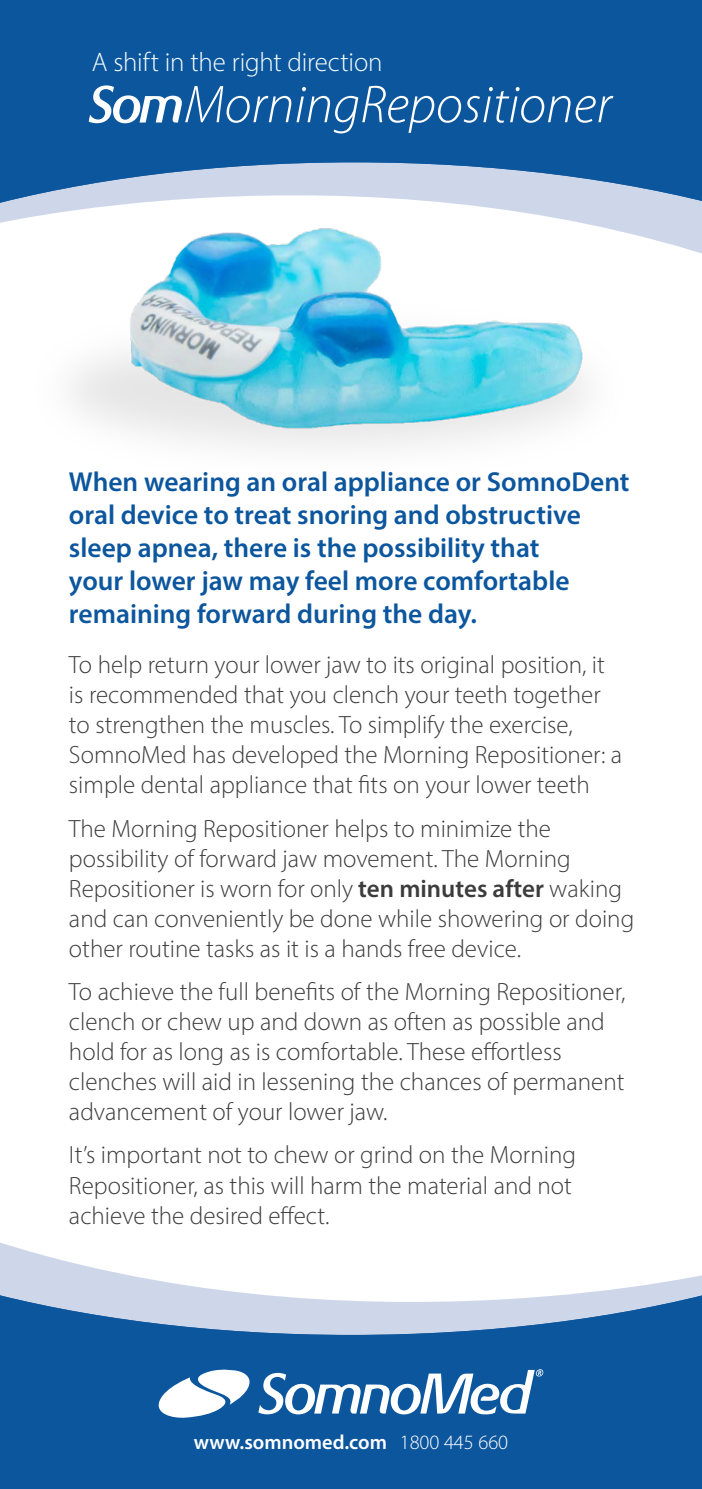
<style>
.page{position:relative;width:702px;height:1489px;background:#fff}
.page>*{position:absolute;margin:0;border:0;box-sizing:border-box;transform-origin:0 0}
.t1{font:600 27.5px/33px "Myriad Pro";color:#0c569e}
.t2{font:300 26.75px "Myriad Pro";letter-spacing:-.005em;color:#f8ffff}
.t3{font:300 25px/30px "Myriad Pro";color:#3d3c3d}
.t4{font:600 20.5px "Myriad Pro";color:#fff}
.t5{font:300 20.5px "Myriad Pro";color:#fff}
.s1{font-weight:600}
.s2{font-weight:300}
</style>
<div class="page">
<div style="left:0;top:0;width:702px;height:208px;background:#0c569e"></div>
<svg style="left:0;top:1242px;width:702px;height:47px"></svg>
<svg style="left:0;top:1289px;width:702px;height:199px;background:#3270ad"></svg>
<svg style="left:159px;top:1369px;width:384px;height:50px"></svg>
<img style="left:2px;top:102px;width:700px;height:346px">
<svg style="left:89px;top:85px;width:524px;height:48px;background:#3371ad"></svg>
<p class="t2" style="left:92px;top:46px;width:292px">A shift in the right direction</p>
<p class="t1" style="left:69px;top:464px;width:562px">When wearing an oral appliance or SomnoDent oral device to treat snoring and obstructive sleep apnea, there is the possibility that<br>your lower jaw may feel more comfortable remaining forward during the day.</p>
<p class="t3" style="left:69px;top:649px;width:554px">To help return your lower jaw to its original position, it is recommended that you clench your teeth together to strengthen the muscles. To simplify the exercise, SomnoMed has developed the Morning Repositioner: a simple dental appliance that fits on your lower teeth</p>
<p class="t3" style="left:69px;top:813px;width:566px">The Morning Repositioner helps to minimize the possibility of forward jaw movement. The Morning Repositioner is worn for only <span class="s1">ten minutes after</span> waking and can conveniently be done while showering or doing other routine tasks as it is a hands free device.</p>
<p class="t3" style="left:69px;top:976px;width:558px">To achieve the full benefits of the Morning Repositioner, clench or chew up and down as often as possible and hold for as long as is comfortable. These effortless clenches will aid in lessening the chances of permanent advancement of your lower jaw.</p>
<p class="t3" style="left:69px;top:1139px;width:508px">It’s important not to chew or grind on the Morning<br>Repositioner, as this will harm the material and not achieve the desired effect.</p>
<p class="t4" style="left:194px;top:1428px;width:194px">www.somnomed.com</p>
<p class="t5" style="left:399px;top:1429px;width:110px">1800 445 660</p>
<p class="t4" style="left:193px;top:1431px;width:316px"><span class="s2">1800 445 660 |</span> www.somnomed.com</p>
</div>
